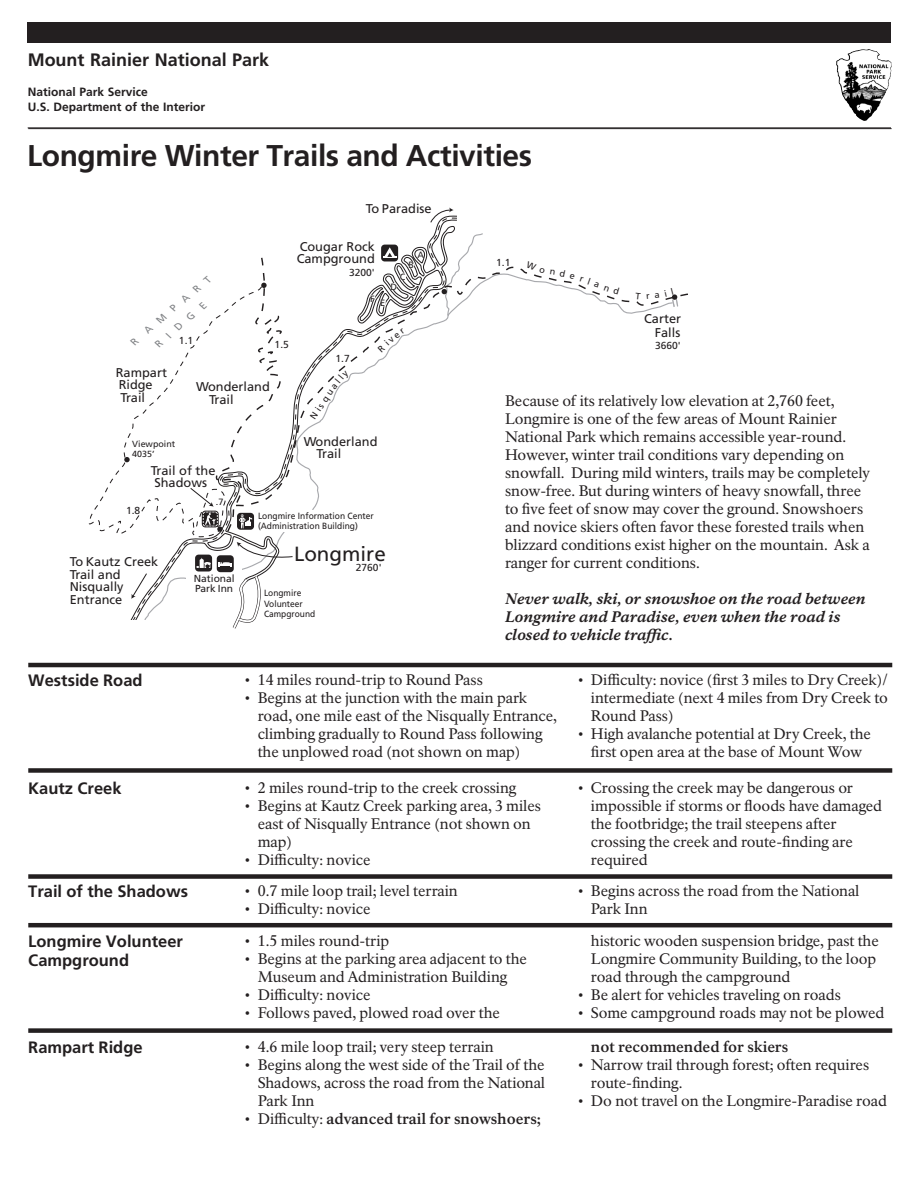
<style>
.page{position:relative;width:918px;height:1188px;background:#fff}
.page>*{position:absolute;margin:0;border:0;box-sizing:border-box;transform-origin:0 0}
.t1{font:700 30px "Frutiger LT Std";letter-spacing:-.015em;color:#231f20}
.t2{font:20.55px "Frutiger LT Std";color:#231f20}
.Mailing_panel-_NPS_DOI{font:700 18px "Frutiger LT Std";color:#231f20}
.Head-A{font:700 16.5px/19.5px "Frutiger LT Std";color:#231f20}
.t3{font:15px/18px "NPS Rawlinson OT";color:#231f20}
.t4{font:italic 800 15px/18px "NPS Rawlinson OT";color:#231f20}
.t5{font:700 15px "NPS Rawlinson OT";letter-spacing:-.005em;color:#231f20}
.t6{font:12.75px/12.8px "Frutiger LT Std";color:#231f20}
.Mailing_panel-_NPS_DOI-2{font:700 12px "Frutiger LT Std";color:#231f20}
.t7{font:10.2px/10.2px "Frutiger LT Std";color:#231f20}
.t8{font:italic 10.05px "Frutiger LT Std";color:#808285}
.t9{font:10.05px "Frutiger LT Std";color:#808285}
.t10{font:9.15px "Frutiger LT Std";color:#231f20}
.t11{font:9px/10.8px "Frutiger LT Std";color:#231f20;scale:.94 1}
.t12{font:9px/10.8px "Frutiger LT Std";color:#231f20;scale:.93 1}
.t13{font:8.85px/10.6px "Frutiger LT Std";color:#231f20}
.s1{font-weight:400}
</style>
<div class="page">
<svg style="left:88px;top:437px;width:40px;height:97px"></svg>
<svg style="left:458px;top:256px;width:230px;height:58px"></svg>
<svg style="left:130px;top:217px;width:327px;height:402px"></svg>
<svg style="left:370px;top:295px;width:5px;height:5px"></svg>
<svg style="left:381px;top:300px;width:5px;height:6px"></svg>
<div style="left:276px;top:510px;width:56px;height:22px;background:#fff"></div>
<div style="left:186px;top:567px;width:56px;height:23px;background:#fff"></div>
<svg style="left:237px;top:513px;width:17px;height:17px"></svg>
<svg style="left:239px;top:514px;width:13px;height:14px"></svg>
<div style="left:217px;top:555px;width:17px;height:17px;background:#231f20;border-radius:4px"></div>
<svg style="left:131px;top:573px;width:16px;height:26px"></svg>
<div style="left:381px;top:245px;width:17px;height:16px;background:#231f20;border-radius:4px"></div>
<svg style="left:383px;top:247px;width:31px;height:43px"></svg>
<svg style="left:261px;top:283px;width:6px;height:5px"></svg>
<svg style="left:442px;top:289px;width:5px;height:5px"></svg>
<svg style="left:124px;top:457px;width:6px;height:5px"></svg>
<svg style="left:190px;top:487px;width:33px;height:45px"></svg>
<div style="left:195px;top:555px;width:17px;height:17px;background:#231f20;border-radius:4px"></div>
<svg style="left:196px;top:558px;width:15px;height:10px"></svg>
<svg style="left:430px;top:207px;width:24px;height:16px"></svg>
<svg style="left:218px;top:542px;width:75px;height:25px"></svg>
<svg style="left:231px;top:574px;width:33px;height:55px"></svg>
<hr style="left:28px;top:923px;width:864px;height:4px;background:#231f20">
<div style="left:28px;top:1028px;width:864px;height:5px;background:#231f20"></div>
<div style="left:28px;top:768px;width:864px;height:5px;background:#231f20"></div>
<hr style="left:28px;top:663px;width:864px;height:4px;background:#231f20">
<div style="left:28px;top:874px;width:864px;height:5px;background:#231f20"></div>
<hr style="left:28px;top:128px;width:864px;height:1px;background:#231f20">
<div style="left:28px;top:22px;width:863px;height:21px;background:#231f20"></div>
<hr style="left:28px;top:127px;width:863px;height:1px;background:#231f20">
<img style="left:836px;top:49px;width:39px;height:72px">
<svg style="left:331px;top:371px;width:19px;height:19px"></svg>
<svg style="left:378px;top:328px;width:27px;height:24px"></svg>
<svg style="left:526px;top:261px;width:93px;height:33px"></svg>
<svg style="left:635px;top:293px;width:6px;height:7px"></svg>
<svg style="left:647px;top:293px;width:12px;height:6px"></svg>
<svg style="left:665px;top:288px;width:14px;height:20px"></svg>
<p class="Mailing_panel-_NPS_DOI" style="left:28px;top:49px;width:243px">Mount Rainier National Park</p>
<p class="Mailing_panel-_NPS_DOI-2" style="left:28px;top:85px;width:122px">National Park Service</p>
<p class="Mailing_panel-_NPS_DOI-2" style="left:28px;top:100px;width:179px">U.S. Department of the Interior</p>
<h1 class="t1" style="left:27px;top:138px;width:506px">Longmire Winter Trails and Activities</h1>
<p class="t6" style="left:366px;top:203px;width:67px">To Paradise</p>
<p class="t8" style="left:129px;top:338px;width:103px;rotate:-40deg">R A M P A R T</p>
<p class="t9" style="left:153px;top:341px;width:66px;rotate:-41deg">R I D G E</p>
<p class="t7" style="left:179px;top:335px;width:16px">1.1</p>
<p class="t7" style="left:275px;top:340px;width:16px">1.5</p>
<p class="t6" style="left:121px;top:360px;width:48px;line-height:25.5px;text-indent:-5px">Rampart<br>Trail</p>
<p class="t6" style="left:119px;top:378px;width:35px">Ridge</p>
<p class="t13" style="left:132px;top:438px;width:44px">Viewpoint<br>4035’</p>
<p class="t6" style="left:209px;top:381px;width:62px;text-indent:-13px">Wonderland<br>Trail</p>
<p class="t6" style="left:151px;top:464px;width:66px">Trail of the<br>Shadows</p>
<p class="t6" style="left:297px;top:240px;width:80px">Cougar Rock<br>Campground</p>
<p class="t7" style="left:349px;top:267px;width:27px">3200'</p>
<p class="t10" style="left:417px;top:249px;width:8px">A</p>
<p class="t10" style="left:408px;top:260px;width:7px">B</p>
<p class="t10" style="left:400px;top:271px;width:7px">C</p>
<p class="t10" style="left:390px;top:281px;width:8px">D</p>
<p class="t7" style="left:336px;top:354px;width:16px">1.7</p>
<p class="t10" style="left:308px;top:415px;width:36px;rotate:-56deg">Nisqu</p>
<p class="t10" style="left:370px;top:293px;width:6px">F</p>
<p class="t10" style="left:380px;top:298px;width:7px">E</p>
<p class="t6" style="left:317px;top:435px;width:62px;text-indent:-13px">Wonderland<br>Trail</p>
<p class="t7" style="left:126px;top:505px;width:16px">1.8</p>
<p class="t6" style="left:70px;top:556px;width:90px">To Kautz Creek<br>Trail and</p>
<p class="t6" style="left:70px;top:594px;width:54px">Entrance</p>
<p class="t6" style="left:70px;top:581px;width:55px">Nisqually</p>
<p class="t10" style="left:216px;top:496px;width:9px">.7</p>
<p class="t7" style="left:194px;top:573px;width:42px">National<br>Park Inn</p>
<p class="t11" style="left:258px;top:510px;width:125px">Longmire Information Center (Administration Building)</p>
<p class="t2" style="left:294px;top:541px;width:93px">Longmire</p>
<p class="t7" style="left:356px;top:563px;width:27px">2760'</p>
<p class="t12" style="left:264px;top:587px;width:57px">Longmire<br>Volunteer<br>Campground</p>
<p class="t7" style="left:496px;top:258px;width:16px">1.1</p>
<p class="t6" style="left:644px;top:313px;width:39px">Carter</p>
<p class="t6" style="left:655px;top:326px;width:27px">Falls</p>
<p class="t7" style="left:655px;top:341px;width:27px">3660'</p>
<p class="t3" style="left:505px;top:391px;width:367px">Because of its relatively low elevation at 2,760 feet, Longmire is one of the few areas of Mount Rainier National Park which remains accessible year-round.<br>However, winter trail conditions vary depending on snowfall. During mild winters, trails may be completely snow-free. But during winters of heavy snowfall, three to five feet of snow may cover the ground. Snowshoers and novice skiers often favor these forested trails when blizzard conditions exist higher on the mountain. Ask a ranger for current conditions.</p>
<p class="t4" style="left:505px;top:590px;width:362px">Never walk, ski, or snowshoe on the road between<br>Longmire and Paradise, even when the road is closed to vehicle traffic.</p>
<p class="Head-A" style="left:28px;top:671px;width:116px">Westside Road</p>
<p class="t3" style="left:244px;top:671px;width:240px">• 14 miles round-trip to Round Pass</p>
<p class="t3" style="left:258px;top:689px;width:301px;text-indent:-14px">• Begins at the junction with the main park road, one mile east of the Nisqually Entrance, climbing gradually to Round Pass following the unplowed road (not shown on map)</p>
<p class="Head-A" style="left:28px;top:778px;width:95px">Kautz Creek</p>
<p class="t3" style="left:244px;top:779px;width:274px">• 2 miles round-trip to the creek crossing</p>
<p class="t3" style="left:258px;top:797px;width:285px;text-indent:-14px">• Begins at Kautz Creek parking area, 3 miles east of Nisqually Entrance (not shown on map)</p>
<p class="t3" style="left:244px;top:851px;width:128px">• Difficulty: novice</p>
<p class="Head-A" style="left:28px;top:882px;width:161px">Trail of the Shadows</p>
<p class="t3" style="left:244px;top:882px;width:215px">• 0.7 mile loop trail; level terrain</p>
<p class="t3" style="left:244px;top:900px;width:128px">• Difficulty: novice</p>
<p class="Head-A" style="left:28px;top:931px;width:156px">Longmire Volunteer<br>Campground</p>
<p class="t3" style="left:244px;top:932px;width:147px">• 1.5 miles round-trip</p>
<p class="t3" style="left:244px;top:950px;width:284px;text-align:center">• Begins at the parking area adjacent to the<br>Museum and Administration Building</p>
<p class="t3" style="left:244px;top:986px;width:128px">• Difficulty: novice</p>
<p class="t3" style="left:244px;top:1004px;width:257px">• Follows paved, plowed road over the</p>
<p class="Head-A" style="left:28px;top:1038px;width:116px">Rampart Ridge</p>
<p class="t3" style="left:244px;top:1038px;width:251px">• 4.6 mile loop trail; very steep terrain</p>
<p class="t3" style="left:258px;top:1056px;width:289px;text-align:justify;text-indent:-14px">• Begins along the west side of the Trail of the Shadows, across the road from the National Park Inn</p>
<p class="t5" style="left:244px;top:1110px;width:299px"><span class="s1">• Difficulty:</span> advanced trail for snowshoers;</p>
<p class="t3" style="left:591px;top:671px;width:299px;text-align:justify;text-indent:-14px">• Difficulty: novice (first 3 miles to Dry Creek)/ intermediate (next 4 miles from Dry Creek to Round Pass)</p>
<p class="t3" style="left:577px;top:725px;width:295px;text-align:center">• High avalanche potential at Dry Creek, the first open area at the base of Mount Wow</p>
<p class="t3" style="left:591px;top:779px;width:293px;text-indent:-14px">• Crossing the creek may be dangerous or impossible if storms or floods have damaged the footbridge; the trail steepens after crossing the creek and route-finding are required</p>
<p class="t3" style="left:591px;top:882px;width:270px;text-indent:-14px">• Begins across the road from the National<br>Park Inn</p>
<p class="t3" style="left:591px;top:932px;width:289px">historic wooden suspension bridge, past the<br>Longmire Community Building, to the loop road through the campground</p>
<p class="t3" style="left:577px;top:986px;width:265px">• Be alert for vehicles traveling on roads</p>
<p class="t3" style="left:577px;top:1004px;width:309px">• Some campground roads may not be plowed</p>
<p class="t5" style="left:591px;top:1038px;width:199px">not recommended for skiers</p>
<p class="t3" style="left:591px;top:1056px;width:280px;text-indent:-14px">• Narrow trail through forest; often requires route-finding.</p>
<p class="t3" style="left:577px;top:1092px;width:311px">• Do not travel on the Longmire-Paradise road</p>
</div>
